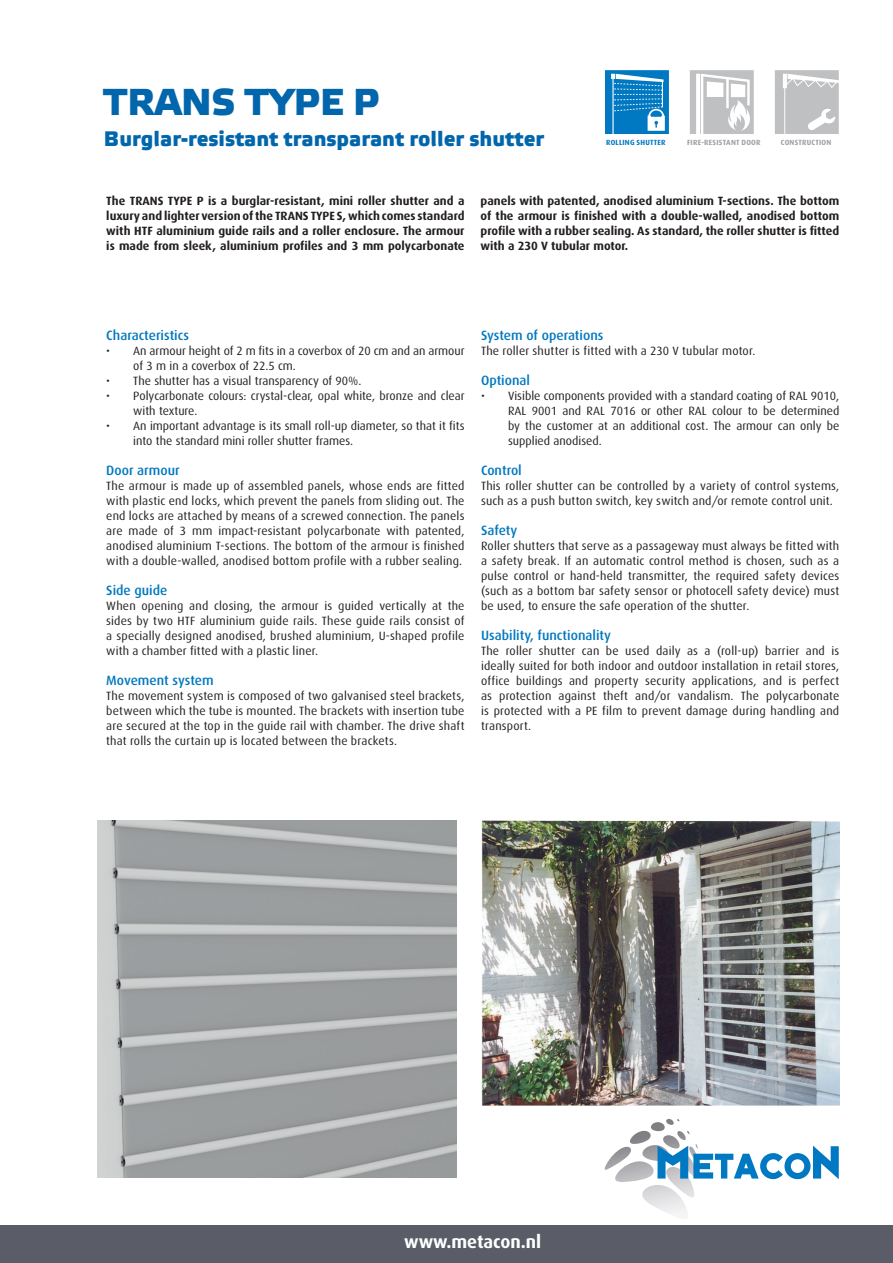
<style>
.page{position:relative;width:893px;height:1263px;background:#fff}
.page>*{position:absolute;margin:0;border:0;box-sizing:border-box;transform-origin:0 0}
.Kop{font:700 37.5px "Elektra Medium Pro";color:#0166ac}
.Kop-2{font:700 21px "Elektra Medium Pro";color:#0166ac}
.t1{font:700 18px "Dax";color:#fff}
.Tussen_Kop{font:500 13.5px "Dax";color:#0078c0}
.Platte_tekst{font:12px/15px "Dax";letter-spacing:.005em;color:#231f20;text-align:justify}
.Platte_tekst-2{font:700 12px/15px "Dax";color:#231f20;text-align:justify}
.USP{font:700 7.5px "Dax";letter-spacing:.025em;color:#9f9fa3}
.t2{font:700 7.5px "Dax";letter-spacing:.025em;color:#0078c0}
</style>
<div class="page">
<div style="left:0;top:1225px;width:893px;height:38px;background:#5a5d67"></div>
<svg style="left:604px;top:1119px;width:235px;height:97px"></svg>
<svg style="left:775px;top:70px;width:64px;height:64px"></svg>
<svg style="left:690px;top:70px;width:64px;height:64px"></svg>
<svg style="left:605px;top:70px;width:64px;height:64px"></svg>
<img style="left:481px;top:820px;width:358px;height:285px">
<img style="left:98px;top:820px;width:358px;height:357px">
<p class="Kop" style="left:103px;top:81px;width:277px">TRANS TYPE P</p>
<p class="Kop-2" style="left:104px;top:127px;width:442px">Burglar-resistant transparant roller shutter</p>
<p class="t2" style="left:606px;top:138px;width:61px">ROLLING SHUTTER</p>
<p class="USP" style="left:687px;top:138px;width:75px">FIRE-RESISTANT DOOR</p>
<p class="USP" style="left:781px;top:138px;width:52px">CONSTRUCTION</p>
<p class="Platte_tekst-2" style="left:106px;top:194px;width:360px">The TRANS TYPE P is a burglar-resistant, mini roller shutter and a luxury and lighter version of the TRANS TYPE S, which comes standard with HTF aluminium guide rails and a roller enclosure. The armour is made from sleek, aluminium profiles and 3 mm polycarbonate</p>
<p class="Platte_tekst-2" style="left:480px;top:194px;width:360px">panels with patented, anodised aluminium T-sections. The bottom of the armour is finished with a double-walled, anodised bottom profile with a rubber sealing. As standard, the roller shutter is fitted with a 230 V tubular motor.</p>
<p class="Tussen_Kop" style="left:106px;top:328px;width:84px">Characteristics</p>
<p class="Platte_tekst" style="left:133px;top:344px;width:333px;text-indent:-27px">• An armour height of 2 m fits in a coverbox of 20 cm and an armour of 3 m in a coverbox of 22.5 cm.</p>
<p class="Platte_tekst" style="left:106px;top:374px;width:257px">• The shutter has a visual transparency of 90%.</p>
<p class="Platte_tekst" style="left:133px;top:389px;width:333px;text-indent:-27px">• Polycarbonate colours: crystal-clear, opal white, bronze and clear with texture.</p>
<p class="Platte_tekst" style="left:133px;top:419px;width:333px;text-indent:-27px">• An important advantage is its small roll-up diameter, so that it fits into the standard mini roller shutter frames.</p>
<p class="Tussen_Kop" style="left:106px;top:463px;width:75px">Door armour</p>
<p class="Platte_tekst" style="left:106px;top:479px;width:360px">The armour is made up of assembled panels, whose ends are fitted with plastic end locks, which prevent the panels from sliding out. The end locks are attached by means of a screwed connection. The panels are made of 3 mm impact-resistant polycarbonate with patented, anodised aluminium T-sections. The bottom of the armour is finished with a double-walled, anodised bottom profile with a rubber sealing.</p>
<p class="Tussen_Kop" style="left:106px;top:583px;width:63px">Side guide</p>
<p class="Platte_tekst" style="left:106px;top:599px;width:360px">When opening and closing, the armour is guided vertically at the sides by two HTF aluminium guide rails. These guide rails consist of a specially designed anodised, brushed aluminium, U-shaped profile with a chamber fitted with a plastic liner.</p>
<p class="Tussen_Kop" style="left:106px;top:673px;width:109px">Movement system</p>
<p class="Platte_tekst" style="left:106px;top:689px;width:360px">The movement system is composed of two galvanised steel brackets, between which the tube is mounted. The brackets with insertion tube are secured at the top in the guide rail with chamber. The drive shaft that rolls the curtain up is located between the brackets.</p>
<p class="Tussen_Kop" style="left:481px;top:328px;width:124px">System of operations</p>
<p class="Platte_tekst" style="left:481px;top:344px;width:276px">The roller shutter is fitted with a 230 V tubular motor.</p>
<p class="Tussen_Kop" style="left:481px;top:373px;width:51px">Optional</p>
<p class="Platte_tekst" style="left:508px;top:389px;width:333px;text-indent:-27px">• Visible components provided with a standard coating of RAL 9010, RAL 9001 and RAL 7016 or other RAL colour to be determined by the customer at an additional cost. The armour can only be supplied anodised.</p>
<p class="Tussen_Kop" style="left:481px;top:463px;width:42px">Control</p>
<p class="Platte_tekst" style="left:481px;top:479px;width:360px">This roller shutter can be controlled by a variety of control systems, such as a push button switch, key switch and/or remote control unit.</p>
<p class="Tussen_Kop" style="left:481px;top:523px;width:38px">Safety</p>
<p class="Platte_tekst" style="left:481px;top:539px;width:360px">Roller shutters that serve as a passageway must always be fitted with a safety break. If an automatic control method is chosen, such as a pulse control or hand-held transmitter, the required safety devices (such as a bottom bar safety sensor or photocell safety device) must be used, to ensure the safe operation of the shutter.</p>
<p class="Tussen_Kop" style="left:481px;top:628px;width:131px">Usability, functionality</p>
<p class="Platte_tekst" style="left:481px;top:644px;width:360px">The roller shutter can be used daily as a (roll-up) barrier and is ideally suited for both indoor and outdoor installation in retail stores, office buildings and property security applications, and is perfect as protection against theft and/or vandalism. The polycarbonate is protected with a PE film to prevent damage during handling and transport.</p>
<p class="t1" style="left:404px;top:1231px;width:139px">www.metacon.nl</p>
</div>
